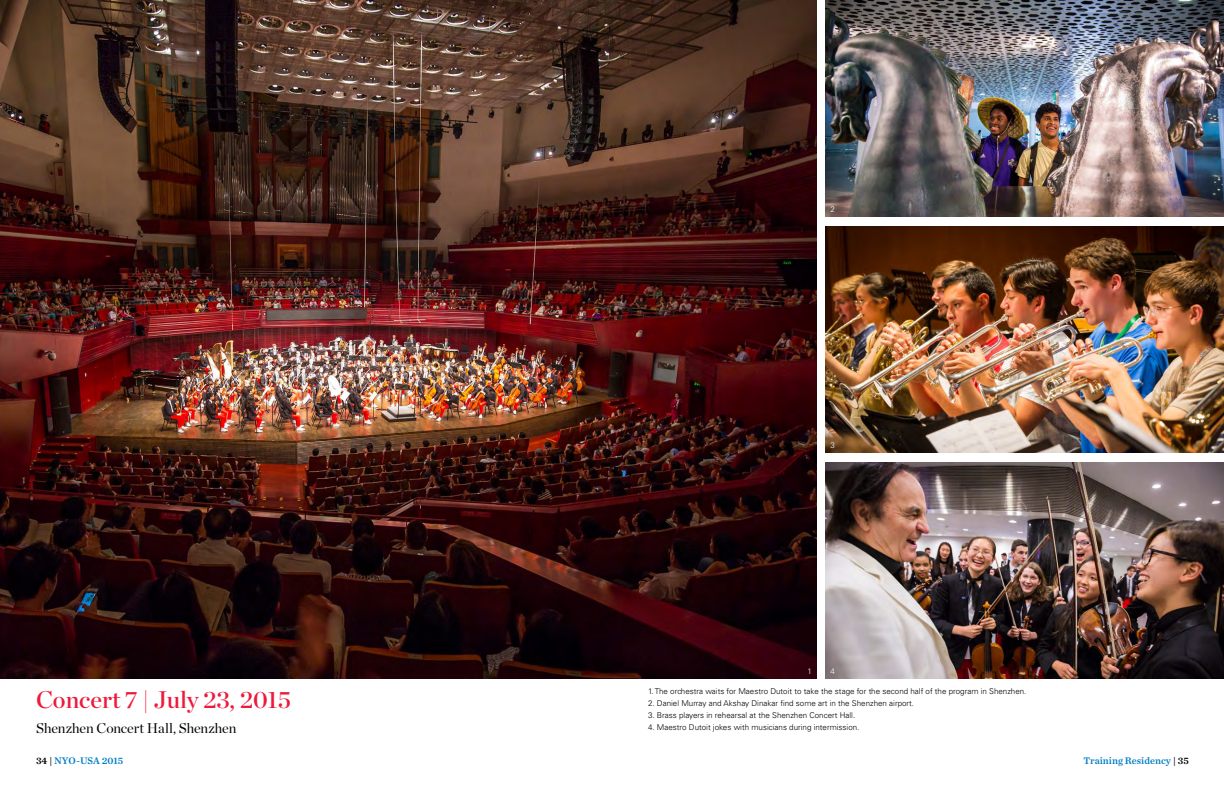
<style>
.page{position:relative;width:1224px;height:792px;background:#fff}
.page>*{position:absolute;margin:0;border:0;box-sizing:border-box;transform-origin:0 0}
.t1{font:24px "Chronicle Display Semi";color:#ed1a3b}
.t2{font:14px "Chronicle Display";letter-spacing:-.01em;color:#000}
.t3{font:10px "Chronicle Text G1 Semi";color:#007dc5}
.t4{font:300 8px "Univers LT Std";color:#000}
.t5{font:300 8px "Univers LT Std";color:#fff}
.s1{color:#000}
</style>
<div class="page">
<img style="left:0;top:0;width:816px;height:679px">
<img style="left:825px;top:0;width:399px;height:217px">
<img style="left:825px;top:226px;width:399px;height:227px">
<img style="left:825px;top:462px;width:399px;height:217px">
<p class="t5" style="left:830px;top:205px;width:6px">2</p>
<p class="t5" style="left:830px;top:440px;width:6px">3</p>
<h1 class="t1" style="left:36px;top:681px;width:256px">Concert 7 | July 23, 2015</h1>
<h2 class="t2" style="left:36px;top:717px;width:202px">Shenzhen Concert Hall, Shenzhen</h2>
<p class="t5" style="left:808px;top:667px;width:6px">1</p>
<p class="t5" style="left:830px;top:667px;width:6px">4</p>
<p class="t4" style="left:648px;top:686px;width:380px">1. The orchestra waits for Maestro Dutoit to take the stage for the second half of the program in Shenzhen.</p>
<p class="t4" style="left:648px;top:698px;width:268px">2. Daniel Murray and Akshay Dinakar find some art in the Shenzhen airport.</p>
<p class="t4" style="left:648px;top:710px;width:209px">3. Brass players in rehearsal at the Shenzhen Concert Hall.</p>
<p class="t4" style="left:648px;top:722px;width:213px">4. Maestro Dutoit jokes with musicians during intermission.</p>
<p class="t3" style="left:36px;top:753px;width:89px"><span class="s1">34 |</span> NYO-USA 2015</p>
<p class="t3" style="left:1084px;top:753px;width:107px">Training Residency <span class="s1">| 35</span></p>
</div>
